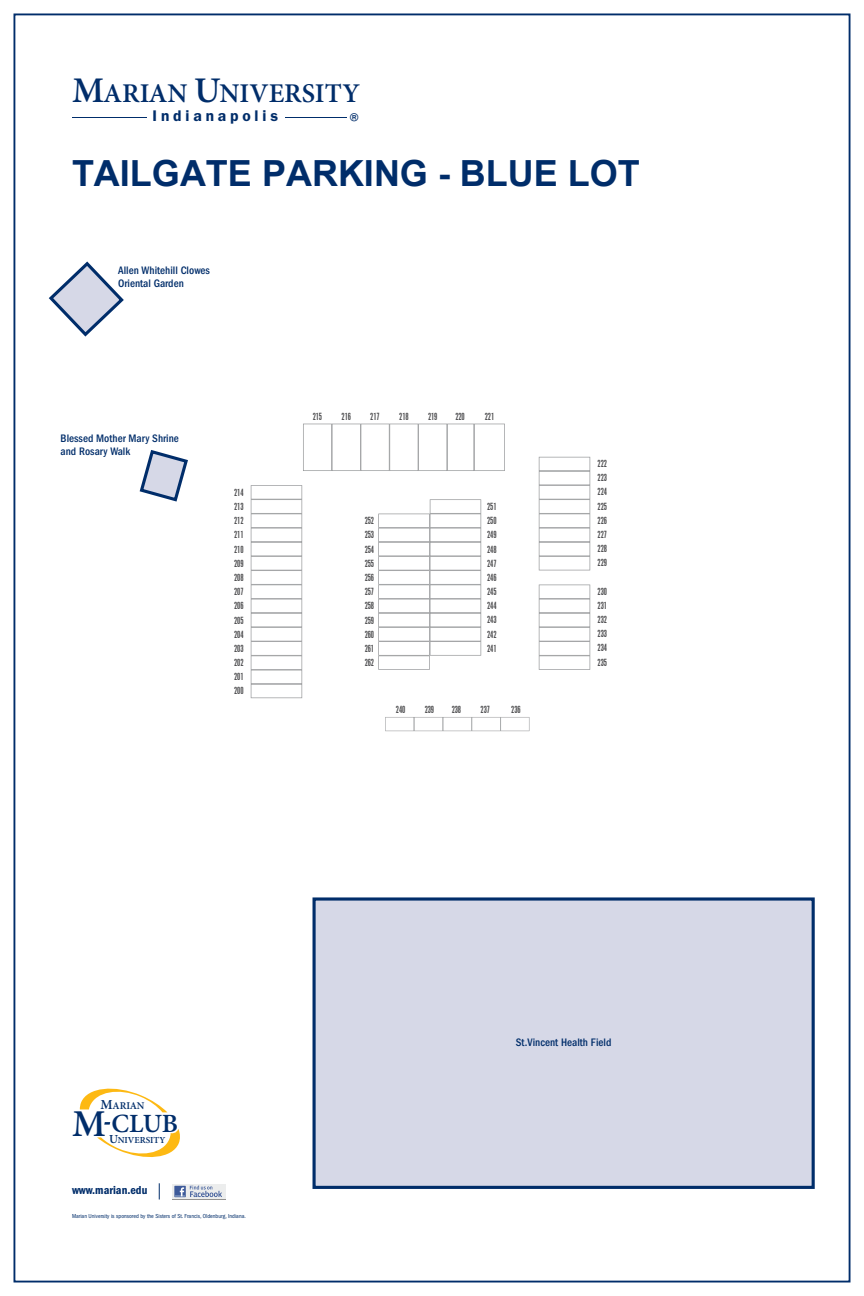
<style>
.page{position:relative;width:864px;height:1296px;background:#fff}
.page>*{position:absolute;margin:0;border:0;box-sizing:border-box;transform-origin:0 0}
.t1{font:700 36px "Arial";color:#002d6a}
.t2{font:600 27.1px "Minion Pro";color:#002d6a}
.t3{font:600 26.35px "Minion Pro";color:#002d6a}
.t4{font:19.9px "ITC Franklin Gothic Std";color:#002d6a}
.t5{font:600 15.5px "ITC Franklin Gothic Std";letter-spacing:.25em;color:#002d6a}
.t6{font:12px "ITC Franklin Gothic Std Dm Cd";color:#002d6a}
.t7{font:500 condensed 11.25px/13.5px "ITC Franklin Gothic Std";color:#002d6a}
.t8{font:600 10.35px "Minion Pro";color:#002d6a}
.t9{font:600 9.25px "Minion Pro";color:#002d6a}
.t10{font:condensed 8.75px/14.2px "Placard";color:#4d4d4f;text-align:justify}
.t11{font:condensed 6px "ITC Franklin Gothic Std";color:#002d6a}
.s1{font-size:36.1px}
.s2{font-size:13.75px}
.s3{font-size:12.3px}
.s4{font-size:37.95px}
</style>
<div class="page">
<hr style="left:73px;top:117px;width:74px;height:1px;background:#002d6a">
<hr style="left:285px;top:117px;width:62px;height:1px;background:#002d6a">
<svg style="left:80px;top:1089px;width:87px;height:23px"></svg>
<svg style="left:97px;top:1122px;width:83px;height:35px"></svg>
<hr style="left:172px;top:1199px;width:54px;height:1px;background:#939291">
<svg style="left:172px;top:1184px;width:1px;height:15px"></svg>
<div style="left:173px;top:1184px;width:53px;height:15px;background:#eceded"></div>
<div style="left:174px;top:1186px;width:12px;height:11px;background:#7c8fb7"></div>
<svg style="left:175px;top:1185px;width:47px;height:12px"></svg>
<svg style="left:159px;top:1183px;width:1px;height:16px"></svg>
<div style="left:314px;top:899px;width:499px;height:288px;background:#d6d8e7"></div>
<div style="left:313px;top:897px;width:502px;height:292px;border:3px solid #002d6a"></div>
<svg style="left:48px;top:261px;width:76px;height:76px"></svg>
<svg style="left:139px;top:450px;width:49px;height:52px"></svg>
<svg style="left:303px;top:424px;width:202px;height:47px"></svg>
<svg style="left:251px;top:485px;width:51px;height:213px"></svg>
<svg style="left:539px;top:457px;width:52px;height:113px"></svg>
<svg style="left:539px;top:585px;width:51px;height:85px"></svg>
<svg style="left:378px;top:499px;width:103px;height:171px"></svg>
<svg style="left:385px;top:717px;width:144px;height:14px"></svg>
<h2 class="t2" style="left:72px;top:74px;width:289px"><span class="s1">M</span>ARIAN <span class="s1">U</span>NIVERSITY</h2>
<h3 class="t5" style="left:153px;top:107px;width:127px">Indianapolis</h3>
<h3 class="t4" style="left:349px;top:108px;width:17px">®</h3>
<h1 class="t1" style="left:72px;top:150px;width:569px">TAILGATE PARKING - BLUE LOT</h1>
<p class="t7" style="left:118px;top:264px;width:93px">Allen Whitehill Clowes<br>Oriental Garden</p>
<p class="t7" style="left:61px;top:431px;width:120px">Blessed Mother Mary Shrine and Rosary Walk</p>
<p class="t10" style="left:234px;top:485px;width:11px">214<br>213<br>212<br>211<br>210<br>209<br>208<br>207<br>206<br>205<br>204<br>203<br>202<br>201<br>200</p>
<p class="t10" style="left:313px;top:410px;width:11px">215</p>
<p class="t10" style="left:342px;top:410px;width:11px">216</p>
<p class="t10" style="left:370px;top:410px;width:11px">217</p>
<p class="t10" style="left:399px;top:410px;width:11px">218</p>
<p class="t10" style="left:428px;top:410px;width:11px">219</p>
<p class="t10" style="left:455px;top:410px;width:11px">220</p>
<p class="t10" style="left:485px;top:410px;width:11px">221</p>
<p class="t10" style="left:365px;top:514px;width:11px">252<br>253<br>254<br>255<br>256<br>257<br>258<br>259<br>260<br>261<br>262</p>
<p class="t10" style="left:487px;top:499px;width:11px">251<br>250<br>249<br>248<br>247<br>246<br>245<br>244<br>243<br>242<br>241</p>
<p class="t10" style="left:396px;top:703px;width:11px">240</p>
<p class="t10" style="left:425px;top:703px;width:11px">239</p>
<p class="t10" style="left:452px;top:703px;width:11px">238</p>
<p class="t10" style="left:481px;top:703px;width:11px">237</p>
<p class="t10" style="left:511px;top:703px;width:11px">236</p>
<p class="t10" style="left:598px;top:456px;width:11px">222<br>223<br>224<br>225<br>226<br>227<br>228<br>229</p>
<p class="t10" style="left:598px;top:584px;width:11px">230<br>231<br>232<br>233<br>234<br>235</p>
<p class="t8" style="left:101px;top:1098px;width:46px"><span class="s2">M</span>ARIAN</p>
<p class="t9" style="left:109px;top:1133px;width:58px"><span class="s3">U</span>NIVERSITY</p>
<h3 class="t3" style="left:72px;top:1105px;width:108px"><span class="s4">M</span> CLUB</h3>
<h3 class="t6" style="left:72px;top:1183px;width:77px">www.marian.edu</h3>
<p class="t11" style="left:72px;top:1213px;width:176px">Marian University is sponsored by the Sisters of St. Francis, Oldenburg, Indiana.</p>
<p class="t7" style="left:516px;top:1036px;width:97px">St.Vincent Health Field</p>
</div>
